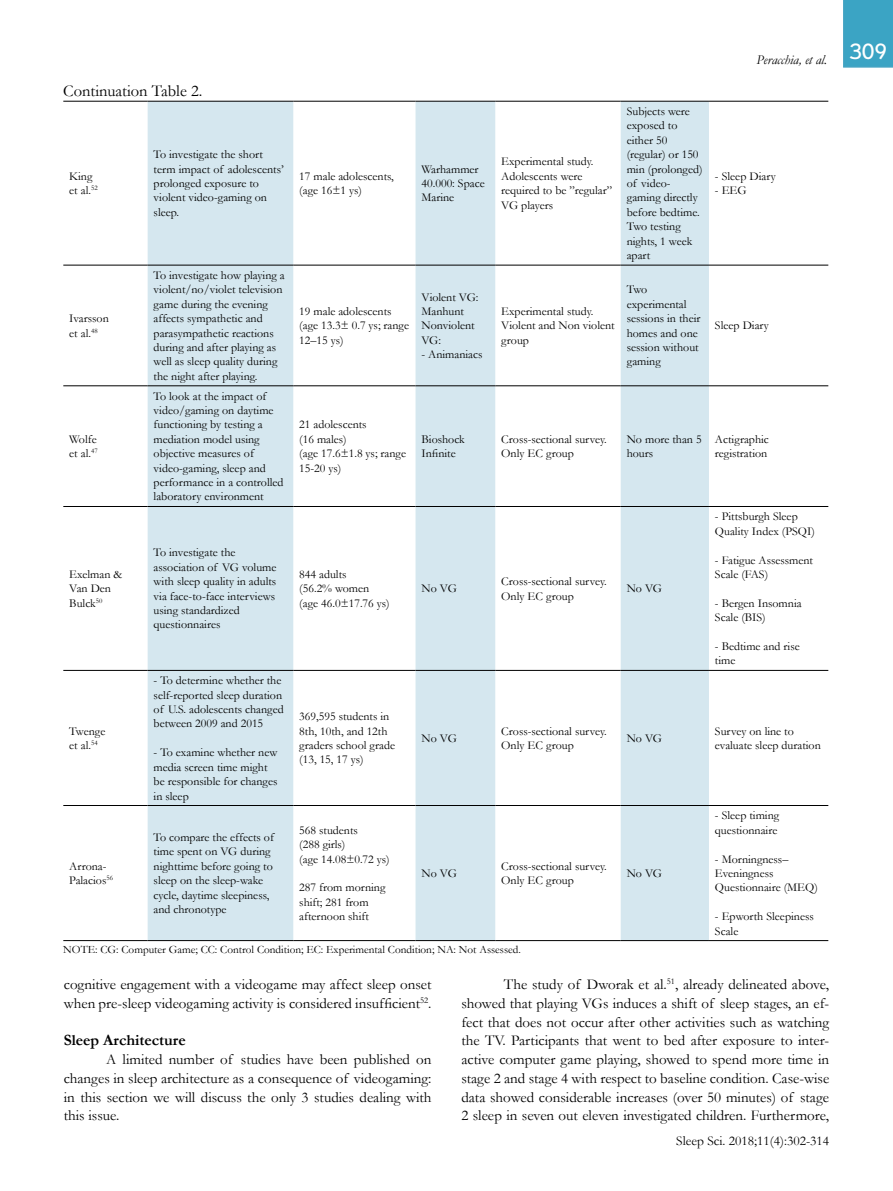
<style>
.page{position:relative;width:893px;height:1191px;background:#fff}
.page>*{position:absolute;margin:0;border:0;box-sizing:border-box;transform-origin:0 0}
.t1{font:16.5px "Garamond";color:#000}
.t2{font:700 15.75px "Garamond";color:#000}
.t3{font:15px/18.8px "Garamond";color:#000;text-align:justify}
.t4{font:13.5px "Garamond";color:#000}
.t5{font:italic 13.5px "Garamond";color:#000}
.t6{font:12px/14.4px "Garamond";color:#000}
.t7{font:11.25px "Garamond";color:#000}
</style>
<div class="page">
<div style="left:843px;top:0;width:50px;height:68px;background:#3ba4c4"></div>
<svg style="left:148px;top:102px;width:561px;height:838px;fill:#d5e7ef"></svg>
<hr style="left:63px;top:101px;width:85px;height:1px;background:#000">
<hr style="left:148px;top:101px;width:145px;height:1px;background:#000">
<hr style="left:293px;top:101px;width:123px;height:1px;background:#000">
<hr style="left:416px;top:101px;width:79px;height:1px;background:#000">
<hr style="left:495px;top:101px;width:126px;height:1px;background:#000">
<hr style="left:621px;top:101px;width:88px;height:1px;background:#000">
<hr style="left:709px;top:101px;width:119px;height:1px;background:#000">
<hr style="left:63px;top:265px;width:85px;height:1px;background:#000">
<hr style="left:148px;top:265px;width:145px;height:1px;background:#000">
<hr style="left:293px;top:265px;width:123px;height:1px;background:#000">
<hr style="left:416px;top:265px;width:79px;height:1px;background:#000">
<hr style="left:495px;top:265px;width:126px;height:1px;background:#000">
<hr style="left:621px;top:265px;width:88px;height:1px;background:#000">
<hr style="left:709px;top:265px;width:119px;height:1px;background:#000">
<hr style="left:63px;top:385px;width:85px;height:1px;background:#000">
<hr style="left:148px;top:385px;width:145px;height:1px;background:#000">
<hr style="left:293px;top:385px;width:123px;height:1px;background:#000">
<hr style="left:416px;top:385px;width:79px;height:1px;background:#000">
<hr style="left:495px;top:385px;width:126px;height:1px;background:#000">
<hr style="left:621px;top:385px;width:88px;height:1px;background:#000">
<hr style="left:709px;top:385px;width:119px;height:1px;background:#000">
<hr style="left:63px;top:506px;width:85px;height:1px;background:#000">
<hr style="left:148px;top:506px;width:145px;height:1px;background:#000">
<hr style="left:293px;top:506px;width:123px;height:1px;background:#000">
<hr style="left:416px;top:506px;width:79px;height:1px;background:#000">
<hr style="left:495px;top:506px;width:126px;height:1px;background:#000">
<hr style="left:621px;top:506px;width:88px;height:1px;background:#000">
<hr style="left:709px;top:506px;width:119px;height:1px;background:#000">
<hr style="left:63px;top:670px;width:85px;height:1px;background:#000">
<hr style="left:148px;top:670px;width:145px;height:1px;background:#000">
<hr style="left:293px;top:670px;width:123px;height:1px;background:#000">
<hr style="left:416px;top:670px;width:79px;height:1px;background:#000">
<hr style="left:495px;top:670px;width:126px;height:1px;background:#000">
<hr style="left:621px;top:670px;width:88px;height:1px;background:#000">
<hr style="left:709px;top:670px;width:119px;height:1px;background:#000">
<hr style="left:63px;top:805px;width:85px;height:1px;background:#000">
<hr style="left:148px;top:805px;width:145px;height:1px;background:#000">
<hr style="left:293px;top:805px;width:123px;height:1px;background:#000">
<hr style="left:416px;top:805px;width:79px;height:1px;background:#000">
<hr style="left:495px;top:805px;width:126px;height:1px;background:#000">
<hr style="left:621px;top:805px;width:88px;height:1px;background:#000">
<hr style="left:709px;top:805px;width:119px;height:1px;background:#000">
<hr style="left:63px;top:940px;width:85px;height:1px;background:#000">
<hr style="left:148px;top:940px;width:145px;height:1px;background:#000">
<hr style="left:293px;top:940px;width:123px;height:1px;background:#000">
<hr style="left:416px;top:940px;width:79px;height:1px;background:#000">
<hr style="left:495px;top:940px;width:126px;height:1px;background:#000">
<hr style="left:621px;top:940px;width:88px;height:1px;background:#000">
<hr style="left:709px;top:940px;width:119px;height:1px;background:#000">
<h1 class="t1" style="left:63px;top:80px;width:141px">Continuation Table 2.</h1>
<p class="t6" style="left:69px;top:169px;width:30px">King et al.<sup>52</sup></p>
<p class="t6" style="left:69px;top:311px;width:41px">Ivarsson et al.<sup>48</sup></p>
<p class="t6" style="left:69px;top:431px;width:30px">Wolfe et al.<sup>47</sup></p>
<p class="t6" style="left:69px;top:566px;width:54px">Exelman &amp;<br>Van Den<br>Bulck<sup>50</sup></p>
<p class="t6" style="left:69px;top:723px;width:38px">Twenge et al.<sup>54</sup></p>
<p class="t6" style="left:154px;top:147px;width:132px">To investigate the short term impact of adolescents’ prolonged exposure to violent video-gaming on sleep.</p>
<p class="t6" style="left:154px;top:268px;width:133px">To investigate how playing a violent/no/violet television game during the evening affects sympathetic and parasympathetic reactions during and after playing as well as sleep quality during the night after playing.</p>
<p class="t6" style="left:154px;top:388px;width:131px">To look at the impact of video/gaming on daytime functioning by testing a mediation model using objective measures of video-gaming, sleep and performance in a controlled laboratory environment</p>
<p class="t6" style="left:154px;top:545px;width:124px">To investigate the association of VG volume with sleep quality in adults via face-to-face interviews using standardized questionnaires</p>
<p class="t6" style="left:154px;top:673px;width:132px">- To determine whether the self-reported sleep duration of U.S. adolescents changed between 2009 and 2015</p>
<p class="t6" style="left:154px;top:745px;width:125px">- To examine whether new media screen time might be responsible for changes in sleep</p>
<p class="t5" style="left:757px;top:51px;width:132px">Peracchia, et al. <sup>309</sup></p>
<p class="t6" style="left:299px;top:169px;width:96px">17 male adolescents, (age 16±1 ys)</p>
<p class="t6" style="left:422px;top:161px;width:65px">Warhammer<br>40.000: Space<br>Marine</p>
<p class="t6" style="left:501px;top:154px;width:112px">Experimental study.<br>Adolescents were required to be ”regular”<br>VG players</p>
<p class="t6" style="left:299px;top:304px;width:111px">19 male adolescents (age 13.3± 0.7 ys; range<br>12–15 ys)</p>
<p class="t6" style="left:422px;top:289px;width:59px">Violent VG:<br>Manhunt<br>Nonviolent<br>VG:</p>
<p class="t6" style="left:422px;top:347px;width:62px">- Animaniacs</p>
<p class="t6" style="left:501px;top:304px;width:115px">Experimental study.<br>Violent and Non violent group</p>
<p class="t6" style="left:627px;top:104px;width:77px">Subjects were exposed to either 50 (regular) or 150 min (prolonged) of video&shy;gaming directly before bedtime.<br>Two testing nights, 1 week apart</p>
<p class="t6" style="left:627px;top:282px;width:75px">Two experimental sessions in their homes and one session without gaming</p>
<p class="t6" style="left:715px;top:169px;width:62px">- Sleep Diary</p>
<p class="t6" style="left:715px;top:183px;width:33px">- EEG</p>
<p class="t6" style="left:715px;top:318px;width:55px">Sleep Diary</p>
<p class="t6" style="left:299px;top:417px;width:108px">21 adolescents<br>(16 males)<br>(age 17.6±1.8 ys; range<br>15-20 ys)</p>
<p class="t6" style="left:299px;top:566px;width:92px">844 adults<br>(56.2% women (age 46.0±17.76 ys)</p>
<p class="t6" style="left:422px;top:431px;width:45px">Bioshock<br>Infinite</p>
<p class="t6" style="left:501px;top:431px;width:107px">Cross-sectional survey.<br>Only EC group</p>
<p class="t6" style="left:627px;top:431px;width:76px">No more than 5 hours</p>
<p class="t6" style="left:715px;top:431px;width:55px">Actigraphic registration</p>
<p class="t6" style="left:422px;top:581px;width:37px">No VG</p>
<p class="t6" style="left:501px;top:574px;width:107px">Cross-sectional survey.<br>Only EC group</p>
<p class="t6" style="left:627px;top:581px;width:37px">No VG</p>
<p class="t6" style="left:715px;top:509px;width:101px">- Pittsburgh Sleep<br>Quality Index (PSQI)</p>
<p class="t6" style="left:715px;top:552px;width:100px">- Fatigue Assessment<br>Scale (FAS)</p>
<p class="t6" style="left:715px;top:595px;width:88px">- Bergen Insomnia<br>Scale (BIS)</p>
<p class="t6" style="left:715px;top:638px;width:86px">- Bedtime and rise time</p>
<p class="t6" style="left:299px;top:709px;width:97px">369,595 students in<br>8th, 10th, and 12th graders school grade (13, 15, 17 ys)</p>
<p class="t6" style="left:422px;top:730px;width:37px">No VG</p>
<p class="t6" style="left:501px;top:723px;width:107px">Cross-sectional survey.<br>Only EC group</p>
<p class="t6" style="left:627px;top:730px;width:37px">No VG</p>
<p class="t6" style="left:715px;top:723px;width:107px">Survey on line to evaluate sleep duration</p>
<p class="t6" style="left:69px;top:858px;width:45px">Arrona-<br>Palacios<sup>56</sup></p>
<p class="t6" style="left:154px;top:829px;width:122px">To compare the effects of time spent on VG during nighttime before going to sleep on the sleep-wake cycle, daytime sleepiness, and chronotype</p>
<p class="t6" style="left:299px;top:822px;width:92px">568 students<br>(288 girls)<br>(age 14.08±0.72 ys)</p>
<p class="t6" style="left:299px;top:880px;width:88px">287 from morning shift; 281 from afternoon shift</p>
<p class="t6" style="left:422px;top:865px;width:37px">No VG</p>
<p class="t6" style="left:501px;top:858px;width:107px">Cross-sectional survey.<br>Only EC group</p>
<p class="t6" style="left:627px;top:865px;width:37px">No VG</p>
<p class="t7" style="left:63px;top:941px;width:459px">NOTE: CG: Computer Game; CC: Control Condition; EC: Experimental Condition; NA: Not Assessed.</p>
<p class="t6" style="left:715px;top:808px;width:66px">- Sleep timing questionnaire</p>
<p class="t6" style="left:715px;top:851px;width:104px">- Morningness–<br>Eveningness<br>Questionnaire (MEQ)</p>
<p class="t6" style="left:715px;top:909px;width:100px">- Epworth Sleepiness<br>Scale</p>
<p class="t3" style="left:64px;top:974px;width:369px">cognitive engagement with a videogame may affect sleep onset when pre-sleep videogaming activity is considered insufficient<sup>52</sup>.</p>
<h2 class="t2" style="left:64px;top:1029px;width:124px">Sleep Architecture</h2>
<p class="t3" style="left:64px;top:1049px;width:369px;text-indent:43px">A limited number of studies have been published on changes in sleep architecture as a consequence of videogaming: in this section we will discuss the only 3 studies dealing with this issue.</p>
<p class="t3" style="left:461px;top:974px;width:369px;text-indent:43px">The study of Dworak et al.<sup>51</sup>, already delineated above, showed that playing VGs induces a shift of sleep stages, an ef&shy;fect that does not occur after other activities such as watching the TV. Participants that went to bed after exposure to inter&shy;active computer game playing, showed to spend more time in stage 2 and stage 4 with respect to baseline condition. Case-wise data showed considerable increases (over 50 minutes) of stage 2 sleep in seven out eleven investigated children. Furthermore,</p>
<p class="t4" style="left:676px;top:1131px;width:155px">Sleep Sci. 2018;11(4):302-314</p>
</div>
